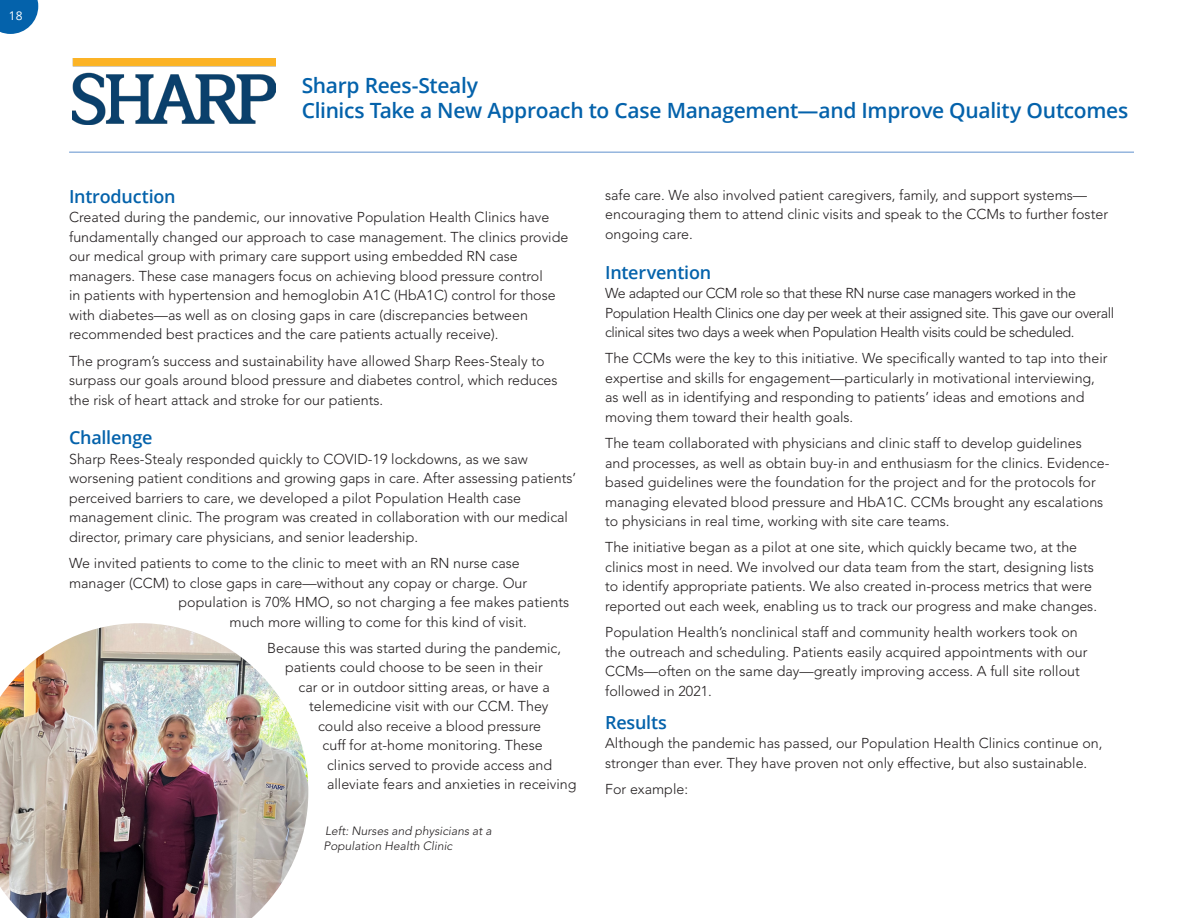
<style>
.page{position:relative;width:1188px;height:918px;background:#fff}
.page>*{position:absolute;margin:0;border:0;box-sizing:border-box;transform-origin:0 0}
.t1{font:600 21px "Open Sans";letter-spacing:-.015em;color:#0462ab}
.t2{font:600 18px "Open Sans";letter-spacing:-.015em;color:#0462ab}
.t3{font:300 14.25px/19.5px "Avenir LT Std";color:#231f20}
.t4{font:300 14.25px/19.5px "Avenir LT Std";letter-spacing:-.03em;color:#231f20}
.t5{font:italic 300 12px/15px "Avenir LT Std";color:#231f20}
.t6{font:12px "Open Sans";color:#fff}
</style>
<div class="page">
<img style="left:73px;top:59px;width:203px;height:66px">
<hr style="left:69px;top:151px;width:1065px;height:2px;background:#95b5de">
<img style="left:0;top:623px;width:308px;height:295px">
<svg style="left:0;top:0;width:38px;height:34px"></svg>
<p class="t6" style="left:9px;top:7px;width:15px">18</p>
<p class="t1" style="left:302px;top:71px;width:178px">Sharp Rees-Stealy</p>
<p class="t1" style="left:302px;top:96px;width:828px">Clinics Take a New Approach to Case Management—and Improve Quality Outcomes</p>
<p class="t2" style="left:69px;top:184px;width:108px">Introduction</p>
<p class="t3" style="left:69px;top:208px;width:501px">Created during the pandemic, our innovative Population Health Clinics have fundamentally changed our approach to case management. The clinics provide our medical group with primary care support using embedded RN case managers. These case managers focus on achieving blood pressure control<br>in patients with hypertension and hemoglobin A1C (HbA1C) control for those with diabetes—as well as on closing gaps in care (discrepancies between recommended best practices and the care patients actually receive).</p>
<p class="t3" style="left:69px;top:351px;width:490px">The program’s success and sustainability have allowed Sharp Rees-Stealy to surpass our goals around blood pressure and diabetes control, which reduces the risk of heart attack and stroke for our patients.</p>
<p class="t2" style="left:69px;top:425px;width:85px">Challenge</p>
<p class="t3" style="left:69px;top:449px;width:509px">Sharp Rees-Stealy responded quickly to COVID-19 lockdowns, as we saw worsening patient conditions and growing gaps in care. After assessing patients’ perceived barriers to care, we developed a pilot Population Health case management clinic. The program was created in collaboration with our medical director, primary care physicians, and senior leadership.</p>
<p class="t3" style="left:69px;top:553px;width:452px">We invited patients to come to the clinic to meet with an RN nurse case</p>
<p class="t3" style="left:69px;top:573px;width:460px">manager (CCM) to close gaps in care—without any copay or charge. Our</p>
<p class="t3" style="left:179px;top:592px;width:392px">population is 70% HMO, so not charging a fee makes patients</p>
<p class="t3" style="left:230px;top:612px;width:296px">much more willing to come for this kind of visit.</p>
<p class="t3" style="left:267px;top:638px;width:296px">Because this was started during the pandemic,</p>
<p class="t3" style="left:285px;top:658px;width:259px">patients could choose to be seen in their</p>
<p class="t3" style="left:299px;top:677px;width:253px">car or in outdoor sitting areas, or have a</p>
<p class="t3" style="left:309px;top:697px;width:241px">telemedicine visit with our CCM. They</p>
<p class="t3" style="left:318px;top:716px;width:225px">could also receive a blood pressure</p>
<p class="t3" style="left:323px;top:736px;width:222px">cuff for at-home monitoring. These</p>
<p class="t3" style="left:327px;top:755px;width:227px">clinics served to provide access and</p>
<p class="t3" style="left:327px;top:775px;width:251px">alleviate fears and anxieties in receiving</p>
<p class="t5" style="left:324px;top:824px;width:170px">Left: Nurses and physicians at a<br>Population Health Clinic</p>
<p class="t3" style="left:605px;top:185px;width:504px">safe care. We also involved patient caregivers, family, and support systems— encouraging them to attend clinic visits and speak to the CCMs to further foster ongoing care.</p>
<p class="t2" style="left:605px;top:260px;width:108px">Intervention</p>
<p class="t4" style="left:605px;top:283px;width:510px">We adapted our CCM role so that these RN nurse case managers worked in the<br>Population Health Clinics one day per week at their assigned site. This gave our overall clinical sites two days a week when Population Health visits could be scheduled.</p>
<p class="t3" style="left:605px;top:349px;width:504px">The CCMs were the key to this initiative. We specifically wanted to tap into their expertise and skills for engagement—particularly in motivational interviewing, as well as in identifying and responding to patients’ ideas and emotions and moving them toward their health goals.</p>
<p class="t3" style="left:605px;top:433px;width:506px">The team collaborated with physicians and clinic staff to develop guidelines and processes, as well as obtain buy-in and enthusiasm for the clinics. Evidence&shy;based guidelines were the foundation for the project and for the protocols for managing elevated blood pressure and HbA1C. CCMs brought any escalations to physicians in real time, working with site care teams.</p>
<p class="t3" style="left:605px;top:538px;width:491px">The initiative began as a pilot at one site, which quickly became two, at the clinics most in need. We involved our data team from the start, designing lists to identify appropriate patients. We also created in-process metrics that were reported out each week, enabling us to track our progress and make changes.</p>
<p class="t3" style="left:605px;top:622px;width:484px">Population Health’s nonclinical staff and community health workers took on the outreach and scheduling. Patients easily acquired appointments with our CCMs—often on the same day—greatly improving access. A full site rollout followed in 2021.</p>
<p class="t2" style="left:605px;top:710px;width:63px">Results</p>
<p class="t3" style="left:605px;top:733px;width:499px">Although the pandemic has passed, our Population Health Clinics continue on, stronger than ever. They have proven not only effective, but also sustainable.</p>
<p class="t3" style="left:605px;top:779px;width:84px">For example:</p>
</div>
